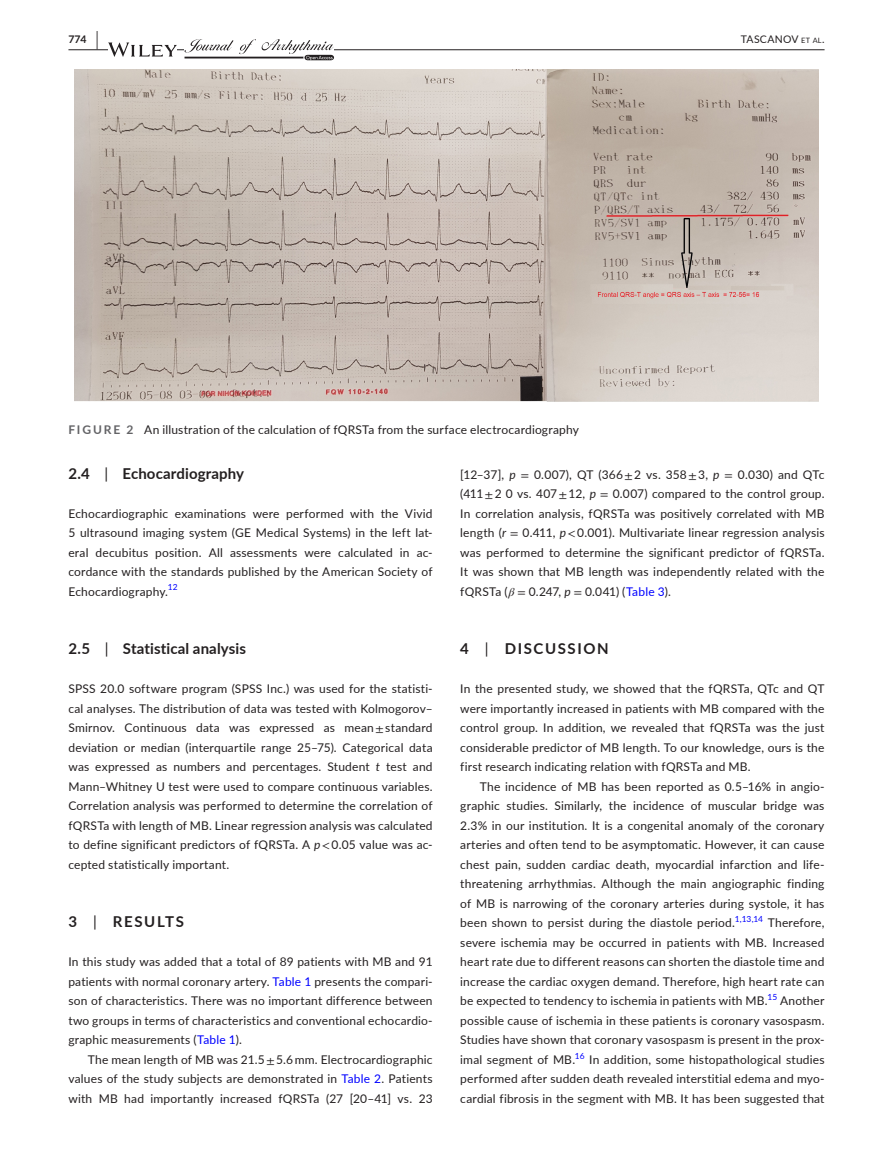
<style>
.page{position:relative;width:893px;height:1174px;background:#fff}
.page>*{position:absolute;margin:0;border:0;box-sizing:border-box;transform-origin:0 0}
.t1{font:700 15px "Lato";letter-spacing:.01em;color:#231f20}
.t2{font:700 15px "Lato";letter-spacing:.11em;color:#231f20}
.t3{font:700 15px "Lato";letter-spacing:.105em;color:#231f20}
.t4{font:12px/19.5px "Lato";letter-spacing:.015em;color:#231f20;text-align:justify}
.t5{font:10.5px "Lato";letter-spacing:.025em;color:#231f20}
.t6{font:700 10.5px "Lato";color:#231f20}
.t7{font:8.4px "Lato";color:#00f}
.s1{font-size:19.5px}
.s2{font-size:7.35px}
.s3{font-weight:700;color:#636366}
.s4{font-weight:400}
.s5{font-family:"STIX"}
.s6{font-style:italic}
.s7{color:#00f}
.s8{font-family:"STIX";font-style:italic}
</style>
<div class="page">
<hr style="left:68px;top:49px;width:756px;height:1px;background:#231f20">
<svg style="left:108px;top:42px;width:69px;height:15px"></svg>
<svg style="left:185px;top:39px;width:149px;height:21px"></svg>
<img style="left:74px;top:69px;width:745px;height:333px">
<p class="t6" style="left:68px;top:31px;width:31px">774 <span class="s1">|</span></p>
<p class="t5" style="left:741px;top:31px;width:85px">TASCANOV <span class="s2">et al</span>.</p>
<p class="t4" style="left:68px;top:419px;width:512px"><span class="s3">FIGURE 2</span> An illustration of the calculation of fQRSTa from the surface electrocardiography</p>
<p class="t1" style="left:68px;top:462px;width:177px">2.4 <span class="s4">|</span> Echocardiography</p>
<p class="t4" style="left:68px;top:503px;width:366px">Echocardiographic examinations were performed with the Vivid 5 ultrasound imaging system (GE Medical Systems) in the left lat&shy;eral decubitus position. All assessments were calculated in ac&shy;cordance with the standards published by the American Society of Echocardiography.</p>
<p class="t7" style="left:168px;top:581px;width:11px">12</p>
<p class="t1" style="left:68px;top:638px;width:179px">2.5 <span class="s4">|</span> Statistical analysis</p>
<p class="t4" style="left:68px;top:678px;width:366px">SPSS 20.0 software program (SPSS Inc.) was used for the statisti&shy;cal analyses. The distribution of data was tested with Kolmogorov– Smirnov. Continuous data was expressed as mean <span class="s5">±</span> standard deviation or median (interquartile range 25–75). Categorical data was expressed as numbers and percentages. Student <span class="s6">t</span> test and Mann–Whitney U test were used to compare continuous variables.<br>Correlation analysis was performed to determine the correlation of fQRSTa with length of MB. Linear regression analysis was calculated to define significant predictors of fQRSTa. A <span class="s6">p</span><span class="s5">&lt;</span> 0.05 value was ac&shy;cepted statistically important.</p>
<p class="t3" style="left:68px;top:911px;width:117px">3 <span class="s4">|</span> RESULTS</p>
<p class="t4" style="left:68px;top:951px;width:366px">In this study was added that a total of 89 patients with MB and 91 patients with normal coronary artery. <span class="s7">Table 1</span> presents the compari&shy;son of characteristics. There was no important difference between two groups in terms of characteristics and conventional echocardio&shy;graphic measurements (<span class="s7">Table 1</span>).</p>
<p class="t4" style="left:68px;top:1049px;width:366px;text-indent:20px">The mean length of MB was 21.5 <span class="s5">±</span> 5.6 mm. Electrocardiographic values of the study subjects are demonstrated in <span class="s7">Table 2</span>. Patients with MB had importantly increased fQRSTa (27 [20–41] vs. 23</p>
<p class="t4" style="left:460px;top:464px;width:366px">[12–37], <span class="s6">p</span> <span class="s5">=</span> 0.007), QT (366 <span class="s5">±</span> 2 vs. 358 <span class="s5">±</span> 3, <span class="s6">p</span> <span class="s5">=</span> 0.030) and QTc (411 <span class="s5">±</span> 2 0 vs. 407 <span class="s5">±</span> 12, <span class="s6">p</span> <span class="s5">=</span> 0.007) compared to the control group.<br>In correlation analysis, fQRSTa was positively correlated with MB length (<span class="s6">r</span> <span class="s5">=</span> 0.411, <span class="s6">p</span><span class="s5">&lt;</span> 0.001). Multivariate linear regression analysis was performed to determine the significant predictor of fQRSTa.<br>It was shown that MB length was independently related with the fQRSTa (<span class="s8">β</span> <span class="s5">=</span> 0.247, <span class="s6">p</span> <span class="s5">=</span> 0.041) (<span class="s7">Table 3</span>).</p>
<p class="t2" style="left:460px;top:638px;width:150px">4 <span class="s4">|</span> DISCUSSION</p>
<p class="t4" style="left:460px;top:678px;width:366px">In the presented study, we showed that the fQRSTa, QTc and QT were importantly increased in patients with MB compared with the control group. In addition, we revealed that fQRSTa was the just considerable predictor of MB length. To our knowledge, ours is the first research indicating relation with fQRSTa and MB.</p>
<p class="t4" style="left:460px;top:776px;width:366px;text-indent:20px">The incidence of MB has been reported as 0.5–16% in angio&shy;graphic studies. Similarly, the incidence of muscular bridge was 2.3% in our institution. It is a congenital anomaly of the coronary arteries and often tend to be asymptomatic. However, it can cause chest pain, sudden cardiac death, myocardial infarction and life&shy;threatening arrhythmias. Although the main angiographic finding of MB is narrowing of the coronary arteries during systole, it has been shown to persist during the diastole period.</p>
<p class="t7" style="left:735px;top:913px;width:30px">1,13,14</p>
<p class="t4" style="left:460px;top:912px;width:366px;text-indent:307px">Therefore, severe ischemia may be occurred in patients with MB. Increased heart rate due to different reasons can shorten the diastole time and increase the cardiac oxygen demand. Therefore, high heart rate can be expected to tendency to ischemia in patients with MB.<sup>15</sup> Another possible cause of ischemia in these patients is coronary vasospasm.<br>Studies have shown that coronary vasospasm is present in the prox&shy;imal segment of MB.<sup>16</sup> In addition, some histopathological studies performed after sudden death revealed interstitial edema and myo&shy;cardial fibrosis in the segment with MB. It has been suggested that</p>
</div>
